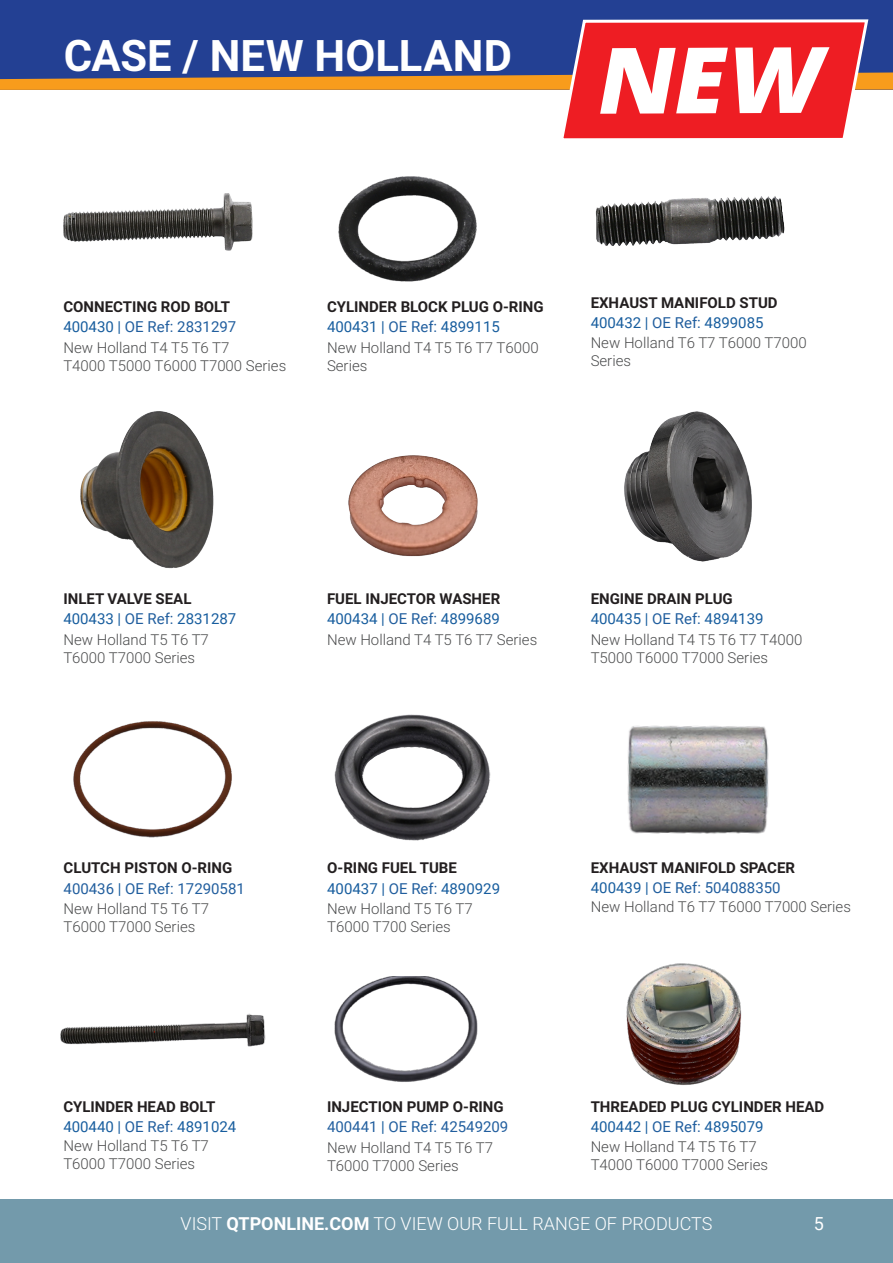
<style>
.page{position:relative;width:893px;height:1263px;background:#fff}
.page>*{position:absolute;margin:0;border:0;box-sizing:border-box;transform-origin:0 0}
.t1{font:700 43.5px "Roboto";letter-spacing:.005em;color:#fff}
.t2{font:300 18px "Roboto";color:#fff}
.t3{font:18px "Roboto";color:#fff}
.t4{font:300 15px/18px "Roboto";color:#4b4c4d}
.t5{font:700 15px "Roboto";color:#231f20}
.t6{font:15px "Roboto";color:#175d9e}
.t7{font:15px "Roboto";color:#215e9e}
.s1{color:#175d9e}
.s2{color:#215e9e}
.s3{font-weight:700}
</style>
<div class="page">
<div style="left:0;top:0;width:893px;height:90px;background:#234093"></div>
<div style="left:0;top:1199px;width:893px;height:64px;background:#739aab"></div>
<img style="left:338px;top:176px;width:139px;height:106px">
<img style="left:624px;top:411px;width:128px;height:151px">
<img style="left:334px;top:714px;width:157px;height:127px">
<img style="left:627px;top:725px;width:142px;height:109px">
<img style="left:334px;top:977px;width:144px;height:105px">
<img style="left:63px;top:193px;width:190px;height:58px">
<img style="left:595px;top:196px;width:190px;height:50px">
<img style="left:80px;top:411px;width:134px;height:158px">
<img style="left:348px;top:455px;width:130px;height:102px">
<img style="left:73px;top:721px;width:159px;height:117px">
<img style="left:60px;top:1013px;width:206px;height:34px">
<img style="left:626px;top:963px;width:116px;height:122px">
<svg style="left:0;top:19px;width:893px;height:120px"></svg>
<p class="t1" style="left:64px;top:25px;width:450px">CASE / NEW HOLLAND</p>
<p class="t5" style="left:63px;top:296px;width:168px">CONNECTING ROD BOLT</p>
<p class="t7" style="left:63px;top:316px;width:174px"><span class="s1">400430 |</span> OE Ref: 2831297</p>
<p class="t4" style="left:63px;top:338px;width:168px">New Holland T4 T5 T6 T7</p>
<p class="t4" style="left:63px;top:356px;width:224px">T4000 T5000 T6000 T7000 Series</p>
<p class="t5" style="left:327px;top:296px;width:218px">CYLINDER BLOCK PLUG O-RING</p>
<p class="t6" style="left:327px;top:316px;width:174px">400431 | <span class="s2">OE Ref:</span> 4899115</p>
<p class="t4" style="left:327px;top:338px;width:213px">New Holland T4 T5 T6 T7 T6000<br>Series</p>
<p class="t5" style="left:591px;top:292px;width:188px">EXHAUST MANIFOLD STUD</p>
<p class="t6" style="left:591px;top:312px;width:174px">400432 | <span class="s2">OE Ref:</span> 4899085</p>
<p class="t4" style="left:591px;top:334px;width:218px">New Holland T6 T7 T6000 T7000<br>Series</p>
<p class="t5" style="left:63px;top:588px;width:130px">INLET VALVE SEAL</p>
<p class="t6" style="left:63px;top:608px;width:174px">400433 | <span class="s2">OE Ref:</span> 2831287</p>
<p class="t5" style="left:327px;top:588px;width:175px">FUEL INJECTOR WASHER</p>
<p class="t6" style="left:327px;top:608px;width:174px">400434 | <span class="s2">OE Ref:</span> 4899689</p>
<p class="t5" style="left:591px;top:588px;width:144px">ENGINE DRAIN PLUG</p>
<p class="t6" style="left:591px;top:608px;width:174px">400435 | <span class="s2">OE Ref:</span> 4894139</p>
<p class="t4" style="left:63px;top:630px;width:147px">New Holland T5 T6 T7</p>
<p class="t4" style="left:63px;top:648px;width:133px">T6000 T7000 Series</p>
<p class="t4" style="left:327px;top:630px;width:212px">New Holland T4 T5 T6 T7 Series</p>
<p class="t4" style="left:591px;top:630px;width:213px">New Holland T4 T5 T6 T7 T4000</p>
<p class="t4" style="left:591px;top:648px;width:179px">T5000 T6000 T7000 Series</p>
<p class="t5" style="left:64px;top:858px;width:170px">CLUTCH PISTON O-RING</p>
<p class="t7" style="left:64px;top:878px;width:183px">400436 <span class="s1">|</span> OE Ref: 17290581</p>
<p class="t5" style="left:327px;top:858px;width:131px">O-RING FUEL TUBE</p>
<p class="t6" style="left:327px;top:878px;width:174px">400437 | <span class="s2">OE Ref:</span> 4890929</p>
<p class="t5" style="left:591px;top:857px;width:206px">EXHAUST MANIFOLD SPACER</p>
<p class="t7" style="left:591px;top:877px;width:191px"><span class="s1">400439 |</span> OE Ref: 504088350</p>
<p class="t4" style="left:64px;top:899px;width:147px">New Holland T5 T6 T7</p>
<p class="t4" style="left:64px;top:917px;width:133px">T6000 T7000 Series</p>
<p class="t4" style="left:327px;top:899px;width:147px">New Holland T5 T6 T7</p>
<p class="t4" style="left:327px;top:917px;width:125px">T6000 T700 Series</p>
<p class="t4" style="left:591px;top:897px;width:262px">New Holland T6 T7 T6000 T7000 Series</p>
<p class="t5" style="left:63px;top:1096px;width:154px">CYLINDER HEAD BOLT</p>
<p class="t6" style="left:63px;top:1116px;width:174px">400440 | <span class="s2">OE Ref:</span> 4891024</p>
<p class="t5" style="left:327px;top:1096px;width:178px">INJECTION PUMP O-RING</p>
<p class="t7" style="left:327px;top:1116px;width:183px">400441 <span class="s1">|</span> OE Ref: 42549209</p>
<p class="t5" style="left:591px;top:1096px;width:235px">THREADED PLUG CYLINDER HEAD</p>
<p class="t6" style="left:591px;top:1116px;width:174px">400442 | <span class="s2">OE Ref:</span> 4895079</p>
<p class="t4" style="left:63px;top:1136px;width:147px">New Holland T5 T6 T7</p>
<p class="t4" style="left:63px;top:1154px;width:133px">T6000 T7000 Series</p>
<p class="t4" style="left:327px;top:1137px;width:168px">New Holland T4 T5 T6 T7</p>
<p class="t4" style="left:327px;top:1155px;width:133px">T6000 T7000 Series</p>
<p class="t4" style="left:591px;top:1137px;width:168px">New Holland T4 T5 T6 T7</p>
<p class="t4" style="left:591px;top:1155px;width:179px">T4000 T6000 T7000 Series</p>
<p class="t2" style="left:181px;top:1211px;width:533px">VISIT <span class="s3">QTPONLINE.COM</span> TO VIEW OUR FULL RANGE OF PRODUCTS</p>
<p class="t3" style="left:814px;top:1211px;width:12px">5</p>
</div>
